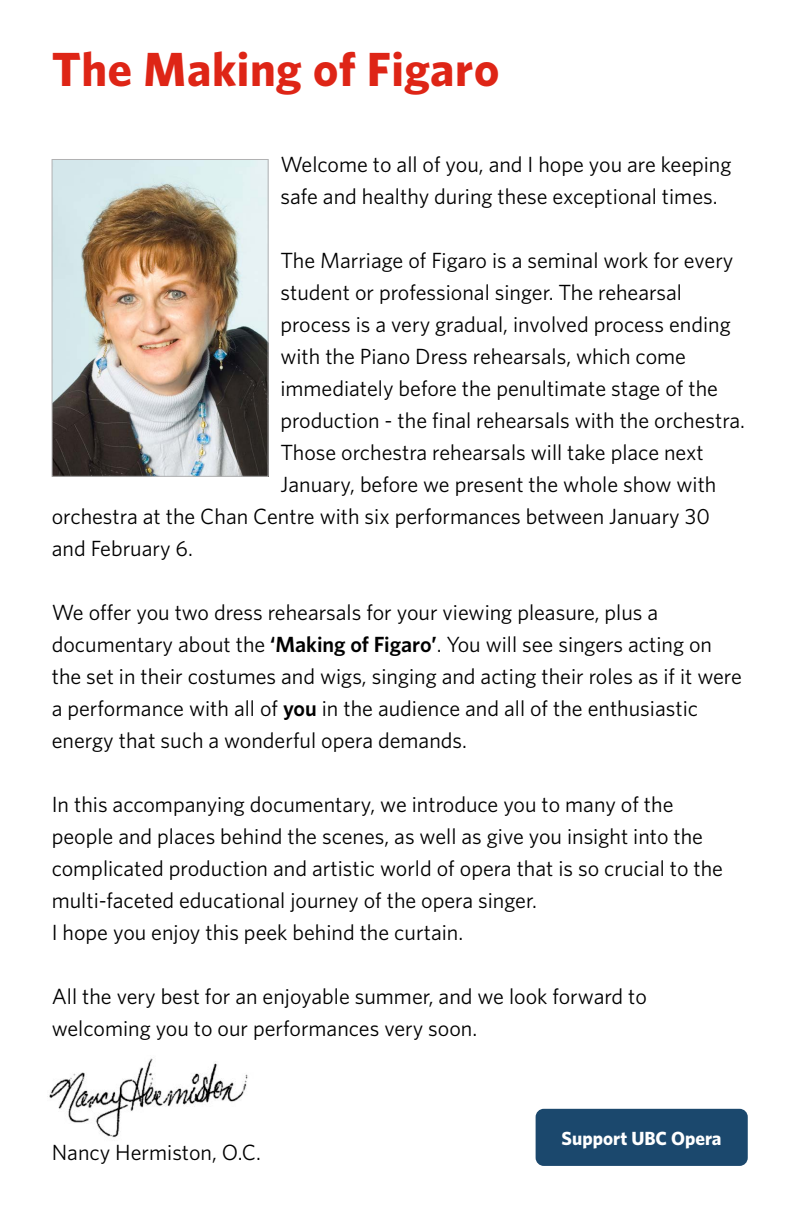
<style>
.page{position:relative;width:792px;height:1224px;background:#fff}
.page>*{position:absolute;margin:0;border:0;box-sizing:border-box;transform-origin:0 0}
.headline{font:700 48px "Whitney";letter-spacing:.01em;color:#de2516}
.body_copy_-_first_pa{font:22px/32px "Whitney";color:#000}
.t1{font:700 19px "Whitney";color:#fff}
.s1{font-weight:600}
</style>
<div class="page">
<img style="left:49px;top:1058px;width:199px;height:80px">
<img style="left:54px;top:161px;width:212px;height:314px">
<div style="left:52px;top:159px;width:216px;height:318px;border:1px solid #b1b1b2"></div>
<div style="left:536px;top:1109px;width:212px;height:57px;background:#1b486d;border-radius:8px"></div>
<p class="headline" style="left:52px;top:41px;width:449px">The Making of Figaro</p>
<p class="body_copy_-_first_pa" style="left:280px;top:148px;width:453px">Welcome to all of you, and I hope you are keeping safe and healthy during these exceptional times.</p>
<p class="body_copy_-_first_pa" style="left:280px;top:244px;width:455px">The Marriage of Figaro is a seminal work for every</p>
<p class="body_copy_-_first_pa" style="left:280px;top:276px;width:403px">student or professional singer. The rehearsal</p>
<p class="body_copy_-_first_pa" style="left:280px;top:308px;width:452px">process is a very gradual, involved process ending</p>
<p class="body_copy_-_first_pa" style="left:280px;top:340px;width:407px">with the Piano Dress rehearsals, which come</p>
<p class="body_copy_-_first_pa" style="left:280px;top:372px;width:439px">immediately before the penultimate stage of the</p>
<p class="body_copy_-_first_pa" style="left:280px;top:404px;width:466px">production - the final rehearsals with the orchestra.</p>
<p class="body_copy_-_first_pa" style="left:280px;top:436px;width:425px">Those orchestra rehearsals will take place next</p>
<p class="body_copy_-_first_pa" style="left:280px;top:468px;width:438px">January, before we present the whole show with</p>
<p class="body_copy_-_first_pa" style="left:52px;top:500px;width:660px">orchestra at the Chan Centre with six performances between January 30</p>
<p class="body_copy_-_first_pa" style="left:52px;top:532px;width:143px">and February 6.</p>
<p class="body_copy_-_first_pa" style="left:52px;top:596px;width:692px">We offer you two dress rehearsals for your viewing pleasure, plus a documentary about the <span class="s1">‘Making of Figaro’</span>. You will see singers acting on the set in their costumes and wigs, singing and acting their roles as if it were a performance with all of <span class="s1">you</span> in the audience and all of the enthusiastic energy that such a wonderful opera demands.</p>
<p class="body_copy_-_first_pa" style="left:52px;top:788px;width:673px">In this accompanying documentary, we introduce you to many of the people and places behind the scenes, as well as give you insight into the complicated production and artistic world of opera that is so crucial to the multi-faceted educational journey of the opera singer.</p>
<p class="body_copy_-_first_pa" style="left:52px;top:916px;width:413px">I hope you enjoy this peek behind the curtain.</p>
<p class="body_copy_-_first_pa" style="left:52px;top:980px;width:597px">All the very best for an enjoyable summer, and we look forward to welcoming you to our performances very soon.</p>
<p class="body_copy_-_first_pa" style="left:52px;top:1136px;width:211px">Nancy Hermiston, O.C.</p>
<p class="t1" style="left:562px;top:1127px;width:161px">Support UBC Opera</p>
</div>
